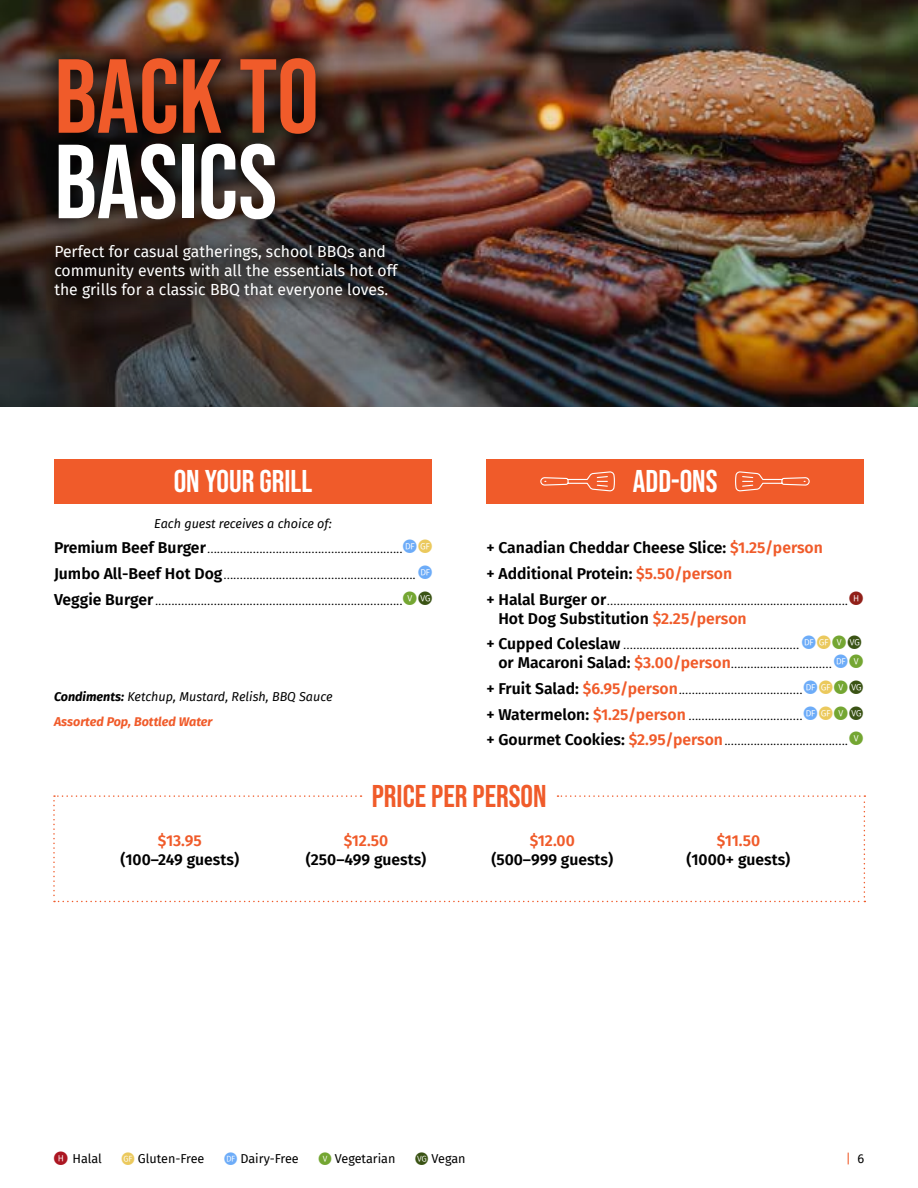
<style>
.page{position:relative;width:918px;height:1188px;background:#fff}
.page>*{position:absolute;margin:0;border:0;box-sizing:border-box;transform-origin:0 0}
.t1{font:105px "Bebas Neue";color:#f05b2a}
.t2{font:105px "Bebas Neue";color:#fff}
.t3{font:31.5px "Bebas Neue";color:#fff}
.t4{font:31.5px "Bebas Neue";color:#f05b2a}
.t5{font:300 15.75px/25.7px "Fira Sans";color:#000}
.t6{font:15.75px/18.9px "Fira Sans";color:#fff}
.t7{font:600 15.75px "Fira Sans";color:#000}
.t8{font:600 15.75px "Fira Sans";color:#f05b2a}
.t9{font:12.75px "Fira Sans";color:#f05b2a}
.t10{font:italic 12.6px/24.9px "Fira Sans";color:#000}
.t11{font:12.6px "Fira Sans";color:#000}
.s1{font-weight:600}
.s2{font-family:"Glyphter";font-weight:400;font-size:13.5px;color:#6dacf8}
.s3{font-family:"Glyphter";font-weight:400;font-size:13.5px;color:#ebc95d}
.s4{font-family:"Glyphter";font-weight:400;font-size:13.5px;color:#74a632}
.s5{font-family:"Glyphter";font-weight:400;font-size:13.5px;color:#3a5314}
.s6{font-weight:700}
.s7{font-weight:700;color:#f05b2a}
.s8{font-weight:600;color:#f05b2a}
.s9{font-family:"Glyphter";font-weight:400;font-size:13.5px;color:#912019}
.s10{font-family:"Glyphter";font-size:13.5px;color:#ac1622}
.s11{font-family:"Glyphter";color:#ebc95d}
.s12{font-family:"Glyphter";color:#6dacf8}
.s13{font-family:"Glyphter";color:#74a632}
.s14{font-family:"Glyphter";color:#3a5314}
.s15{color:#000}
</style>
<div class="page">
<img style="left:766px;top:0;width:152px;height:406px">
<img style="left:0;top:0;width:766px;height:406px">
<div style="left:54px;top:459px;width:377px;height:45px;background:#f05b2a"></div>
<div style="left:486px;top:459px;width:378px;height:45px;background:#f05b2a"></div>
<svg style="left:540px;top:471px;width:75px;height:21px"></svg>
<svg style="left:735px;top:471px;width:75px;height:21px"></svg>
<div style="left:34px;top:36px;width:386px;height:283px;background:#000;opacity:.68"></div>
<svg style="left:53px;top:795px;width:812px;height:107px"></svg>
<h1 class="t1" style="left:54px;top:37px;width:266px">BACK TO</h1>
<h1 class="t2" style="left:54px;top:122px;width:224px">BASICS</h1>
<p class="t6" style="left:54px;top:242px;width:344px">Perfect for casual gatherings, school BBQs and community events with all the essentials hot off the grills for a classic BBQ that everyone loves.</p>
<h2 class="t3" style="left:174px;top:464px;width:140px">ON YOUR GRILL</h2>
<p class="t10" style="left:154px;top:511px;width:179px">Each guest receives a choice of:</p>
<p class="t5" style="left:54px;top:535px;width:379px;text-align:justify"><span class="s1">Premium Beef Burger</span>............................................................<span class="s2">B</span><span class="s3">A </span><span class="s1">Jumbo All-Beef Hot Dog</span>........................................................... <span class="s2">B </span><span class="s1">Veggie Burger</span>............................................................................<span class="s4">C</span><span class="s5">E</span></p>
<p class="t10" style="left:54px;top:684px;width:280px"><span class="s6">Condiments:</span> Ketchup, Mustard, Relish, BBQ Sauce<br><span class="s7">Assorted Pop, Bottled Water</span></p>
<h2 class="t3" style="left:633px;top:464px;width:86px">ADD-ONS</h2>
<p class="t5" style="left:486px;top:535px;width:378px"><span class="s1">+ Canadian Cheddar Cheese Slice:</span> <span class="s8">$1.25/person<br></span><span class="s1">+ Additional Protein:</span> <span class="s8">$5.50/person<br></span><span class="s1">+ Halal Burger or</span>..........................................................................<span class="s9">D</span></p>
<p class="t5" style="left:486px;top:605px;width:376px;text-indent:12px"><span class="s1">Hot Dog Substitution</span> <span class="s8">$2.25/person<br></span><span class="s1">+ Cupped Coleslaw</span> ...................................................... <span class="s2">B</span><span class="s3">A</span><span class="s4">C</span><span class="s5">E</span></p>
<p class="t5" style="left:486px;top:650px;width:378px;text-align:justify;text-indent:12px"><span class="s1">or Macaroni Salad:</span> <span class="s8">$3.00/person</span>............................... <span class="s2">B</span><span class="s4">C </span><span class="s1">+ Fruit Salad:</span> <span class="s8">$6.95/person</span>......................................<span class="s2">B</span><span class="s3">A</span><span class="s4">C</span><span class="s5">E </span><span class="s1">+ Watermelon:</span> <span class="s8">$1.25/person</span> ...................................<span class="s2">B</span><span class="s3">A</span><span class="s4">C</span><span class="s5">E </span><span class="s1">+ Gourmet Cookies:</span> <span class="s8">$2.95/person</span>......................................<span class="s4">C</span></p>
<p class="t8" style="left:158px;top:827px;width:45px">$13.95</p>
<p class="t7" style="left:121px;top:846px;width:120px">(100–249 guests)</p>
<h2 class="t4" style="left:372px;top:778px;width:176px">PRICE PER PERSON</h2>
<p class="t8" style="left:344px;top:827px;width:46px">$12.50</p>
<p class="t7" style="left:306px;top:846px;width:122px">(250–499 guests)</p>
<p class="t8" style="left:530px;top:827px;width:47px">$12.00</p>
<p class="t7" style="left:491px;top:846px;width:123px">(500–999 guests)</p>
<p class="t8" style="left:717px;top:827px;width:45px">$11.50</p>
<p class="t7" style="left:687px;top:846px;width:105px">(1000+ guests)</p>
<p class="t11" style="left:54px;top:1149px;width:49px"><span class="s10">D</span> Halal</p>
<p class="t11" style="left:122px;top:1149px;width:84px"><span class="s11">A</span> Gluten-Free</p>
<p class="t11" style="left:225px;top:1149px;width:76px"><span class="s12">B</span> Dairy-Free</p>
<p class="t11" style="left:319px;top:1149px;width:78px"><span class="s13">C</span> Vegetarian</p>
<p class="t11" style="left:416px;top:1149px;width:52px"><span class="s14">E</span> Vegan</p>
<p class="t9" style="left:846px;top:1149px;width:20px">| <span class="s15">6</span></p>
</div>
